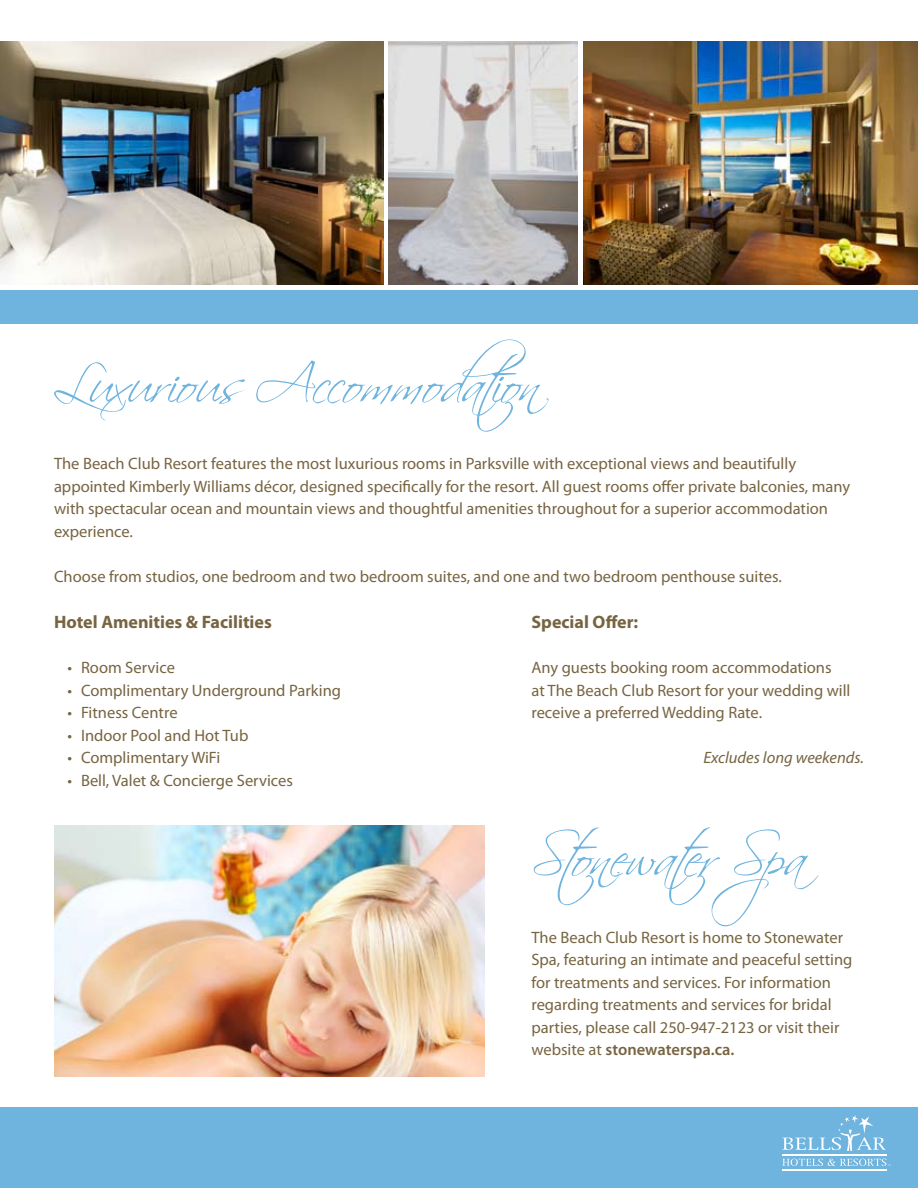
<style>
.page{position:relative;width:918px;height:1188px;background:#fff}
.page>*{position:absolute;margin:0;border:0;box-sizing:border-box;transform-origin:0 0}
.t1{font:54px "Scriptina Pro";color:#6fb4de}
.t2{font:700 18px "Myriad Pro";color:#776441}
.t3{font:16.5px/22.5px "Myriad Pro";color:#776441}
.t4{font:italic 16.5px "Myriad Pro";color:#776441}
.s1{font-weight:600}
</style>
<div class="page">
<img style="left:0;top:42px;width:383px;height:243px">
<img style="left:389px;top:42px;width:189px;height:243px">
<img style="left:583px;top:42px;width:335px;height:243px">
<div style="left:0;top:290px;width:918px;height:34px;background:#6fb4de"></div>
<div style="left:0;top:1107px;width:918px;height:81px;background:#6fb4de"></div>
<svg style="left:782px;top:1115px;width:104px;height:36px"></svg>
<svg style="left:782px;top:1159px;width:109px;height:7px"></svg>
<hr style="left:782px;top:1154px;width:104px;height:1px;background:#fff">
<hr style="left:782px;top:1169px;width:104px;height:1px;background:#fff">
<img style="left:54px;top:825px;width:431px;height:251px">
<h1 class="t1" style="left:54px;top:351px;width:487px">Luxurious Accommodation</h1>
<p class="t3" style="left:54px;top:452px;width:798px">The Beach Club Resort features the most luxurious rooms in Parksville with exceptional views and beautifully appointed Kimberly Williams décor, designed specifically for the resort. All guest rooms offer private balconies, many with spectacular ocean and mountain views and thoughtful amenities throughout for a superior accommodation experience.</p>
<p class="t3" style="left:54px;top:565px;width:729px">Choose from studios, one bedroom and two bedroom suites, and one and two bedroom penthouse suites.</p>
<p class="t2" style="left:54px;top:611px;width:219px">Hotel Amenities &amp; Facilities</p>
<p class="t3" style="left:68px;top:656px;width:109px">• Room Service</p>
<p class="t3" style="left:68px;top:679px;width:275px">• Complimentary Underground Parking</p>
<p class="t3" style="left:68px;top:701px;width:112px">• Fitness Centre</p>
<p class="t3" style="left:68px;top:724px;width:182px">• Indoor Pool and Hot Tub</p>
<p class="t3" style="left:68px;top:746px;width:154px">• Complimentary WiFi</p>
<p class="t3" style="left:68px;top:769px;width:227px">• Bell, Valet &amp; Concierge Services</p>
<p class="t2" style="left:531px;top:611px;width:108px">Special Offer:</p>
<p class="t3" style="left:531px;top:656px;width:321px">Any guests booking room accommodations<br>at The Beach Club Resort for your wedding will receive a preferred Wedding Rate.</p>
<p class="t4" style="left:703px;top:748px;width:162px">Excludes long weekends.</p>
<h1 class="t1" style="left:531px;top:825px;width:311px">Stonewater Spa</h1>
<p class="t3" style="left:531px;top:926px;width:322px">The Beach Club Resort is home to Stonewater Spa, featuring an intimate and peaceful setting for treatments and services. For information regarding treatments and services for bridal parties, please call 250-947-2123 or visit their website at <span class="s1">stonewaterspa.ca.</span></p>
</div>
